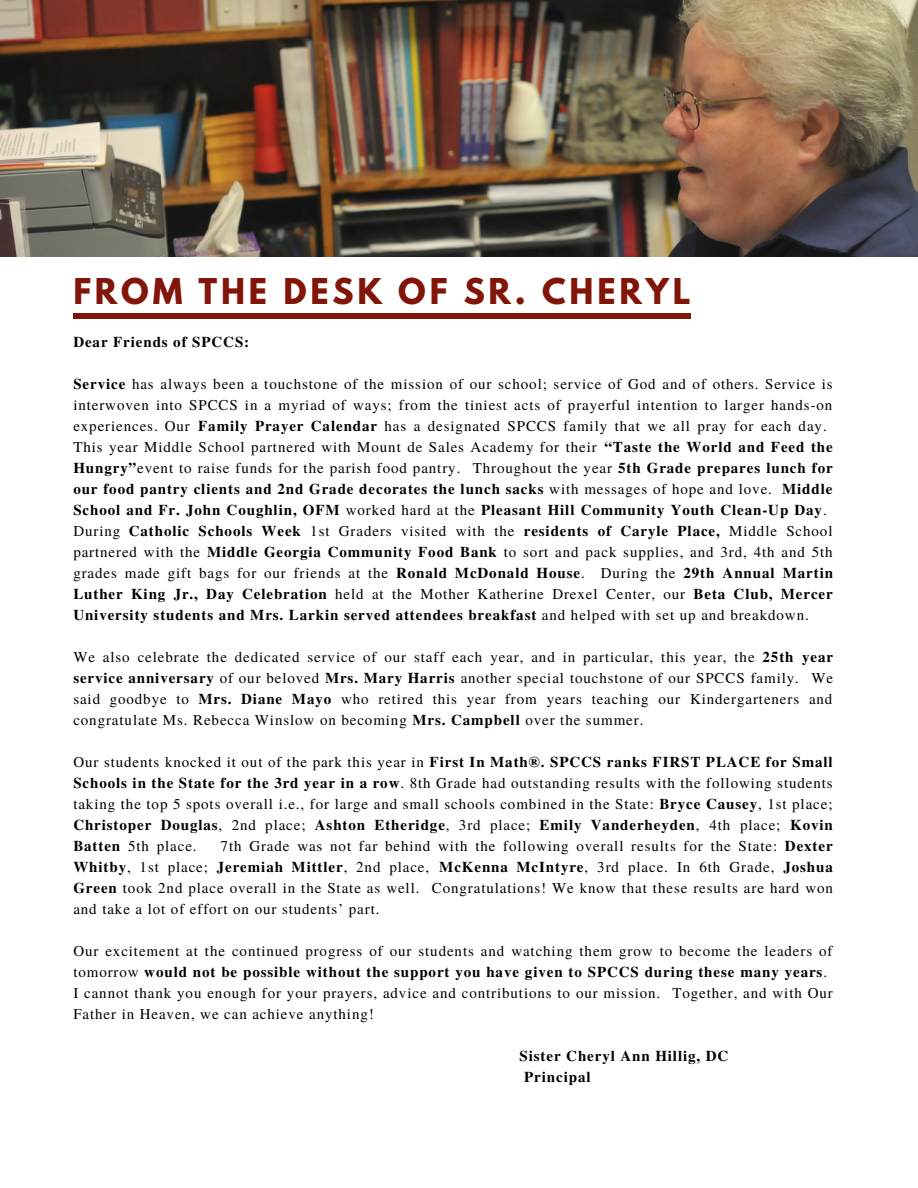
<style>
.page{position:relative;width:918px;height:1188px;background:#fff}
.page>*{position:absolute;margin:0;border:0;box-sizing:border-box;transform-origin:0 0}
.t1{font:700 31.5px "League Spartan";letter-spacing:.12em;color:#82150a}
.t2{font:15px/21px "Te X Gyre Termes";letter-spacing:.06em;color:#000;text-align:justify}
.t3{font:700 15px "Te X Gyre Termes";letter-spacing:.06em;color:#000}
.s1{font-weight:700}
</style>
<div class="page">
<img style="left:0;top:0;width:918px;height:257px">
<hr style="left:73px;top:314px;width:618px;height:4px;background:#82150a">
<p class="t1" style="left:73px;top:275px;width:619px">FROM THE DESK OF SR. CHERYL</p>
<p class="t3" style="left:73px;top:331px;width:177px">Dear Friends of SPCCS:</p>
<p class="t2" style="left:73px;top:373px;width:761px;text-align:left"><span class="s1">Service</span> has always been a touchstone of the mission of our school; service of God and of others. Service is interwoven into SPCCS in a myriad of ways; from the tiniest acts of prayerful intention to larger hands-on experiences. Our <span class="s1">Family Prayer Calendar</span> has a designated SPCCS family that we all pray for each day.<br>This year Middle School partnered with Mount de Sales Academy for their <span class="s1">“Taste the World and Feed the Hungry”</span>event to raise funds for the parish food pantry. Throughout the year <span class="s1">5th Grade prepares lunch for our food pantry clients and 2nd Grade decorates the lunch sacks</span> with messages of hope and love. <span class="s1">Middle School and Fr. John Coughlin, OFM</span> worked hard at the <span class="s1">Pleasant Hill Community Youth Clean-Up Day</span>.<br>During <span class="s1">Catholic Schools Week</span> 1st Graders visited with the <span class="s1">residents of Caryle Place,</span> Middle School partnered with the <span class="s1">Middle Georgia Community Food Bank</span> to sort and pack supplies, and 3rd, 4th and 5th grades made gift bags for our friends at the <span class="s1">Ronald McDonald House</span>. During the <span class="s1">29th Annual Martin Luther King Jr., Day Celebration</span> held at the Mother Katherine Drexel Center, our <span class="s1">Beta Club, Mercer University students and Mrs. Larkin served attendees breakfast</span> and helped with set up and breakdown.</p>
<p class="t2" style="left:73px;top:646px;width:761px">We also celebrate the dedicated service of our staff each year, and in particular, this year, the <span class="s1">25th year service anniversary</span> of our beloved <span class="s1">Mrs. Mary Harris</span> another special touchstone of our SPCCS family. We said goodbye to <span class="s1">Mrs. Diane Mayo</span> who retired this year from years teaching our Kindergarteners and congratulate Ms. Rebecca Winslow on becoming <span class="s1">Mrs. Campbell</span> over the summer.</p>
<p class="t2" style="left:73px;top:751px;width:761px">Our students knocked it out of the park this year in <span class="s1">First In Math®. SPCCS ranks FIRST PLACE for Small Schools in the State for the 3rd year in a row</span>. 8th Grade had outstanding results with the following students taking the top 5 spots overall i.e., for large and small schools combined in the State: <span class="s1">Bryce Causey</span>, 1st place; <span class="s1">Christoper Douglas</span>, 2nd place; <span class="s1">Ashton Etheridge</span>, 3rd place; <span class="s1">Emily Vanderheyden</span>, 4th place; <span class="s1">Kovin Batten</span> 5th place.</p>
<p class="t2" style="left:73px;top:835px;width:761px;text-indent:147px">7th Grade was not far behind with the following overall results for the State: <span class="s1">Dexter Whitby</span>, 1st place; <span class="s1">Jeremiah Mittler</span>, 2nd place, <span class="s1">McKenna McIntyre</span>, 3rd place. In 6th Grade, <span class="s1">Joshua Green</span> took 2nd place overall in the State as well. Congratulations! We know that these results are hard won and take a lot of effort on our students’ part.</p>
<p class="t2" style="left:73px;top:940px;width:761px;text-align:left">Our excitement at the continued progress of our students and watching them grow to become the leaders of tomorrow <span class="s1">would not be possible without the support you have given to SPCCS during these many years</span>.<br>I cannot thank you enough for your prayers, advice and contributions to our mission. Together, and with Our Father in Heaven, we can achieve anything!</p>
<p class="t3" style="left:520px;top:1044px;width:210px">Sister Cheryl Ann Hillig, DC</p>
<p class="t3" style="left:524px;top:1065px;width:68px">Principal</p>
</div>
